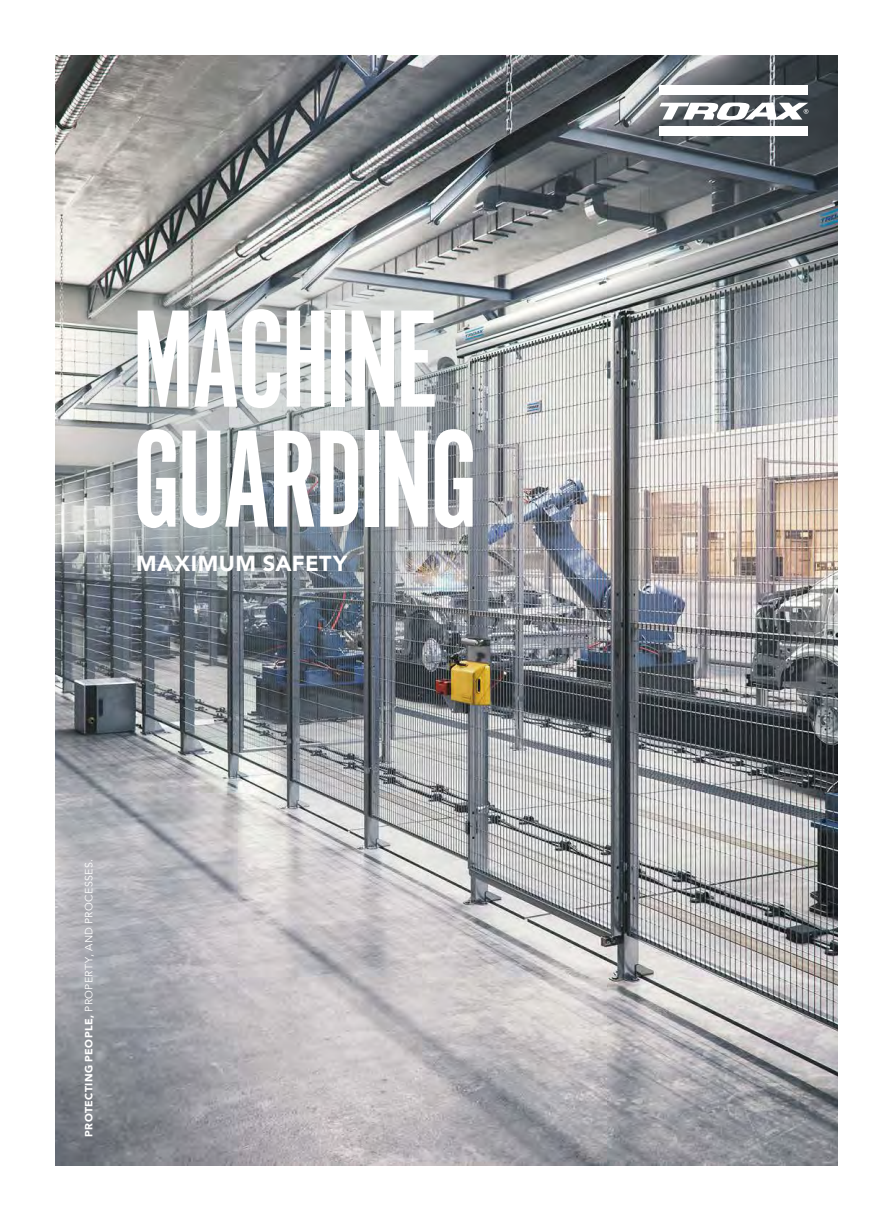
<style>
.page{position:relative;width:893px;height:1221px;background:#fff}
.page>*{position:absolute;margin:0;border:0;box-sizing:border-box;transform-origin:0 0}
.t1{font:144px/120px "Alternate Got No 1 D";letter-spacing:-.03em;color:#fff}
.t2{font:900 21.75px "Avenir";letter-spacing:.025em;color:#fff}
.t3{font:10.5px "Avenir";letter-spacing:.04em;color:#fff}
.s1{font-weight:900}
</style>
<div class="page">
<img style="left:55px;top:55px;width:783px;height:1110px">
<svg style="left:219px;top:55px;width:619px;height:387px"></svg>
<div style="left:660px;top:85px;width:148px;height:10px;background:#fff"></div>
<div style="left:660px;top:127px;width:148px;height:9px;background:#fff"></div>
<svg style="left:660px;top:102px;width:148px;height:19px"></svg>
<div style="left:56px;top:229px;width:498px;height:423px;background:#647882;opacity:.25"></div>
<h1 class="t1" style="left:132px;top:303px;width:348px">MACHINE<br>GUARDING</h1>
<h2 class="t2" style="left:136px;top:544px;width:213px">MAXIMUM SAFETY</h2>
<p class="t3" style="left:83px;top:1136px;width:279px;rotate:-90deg"><span class="s1">PROTECTING PEOPLE,</span> PROPERTY, AND PROCESSES.</p>
</div>
